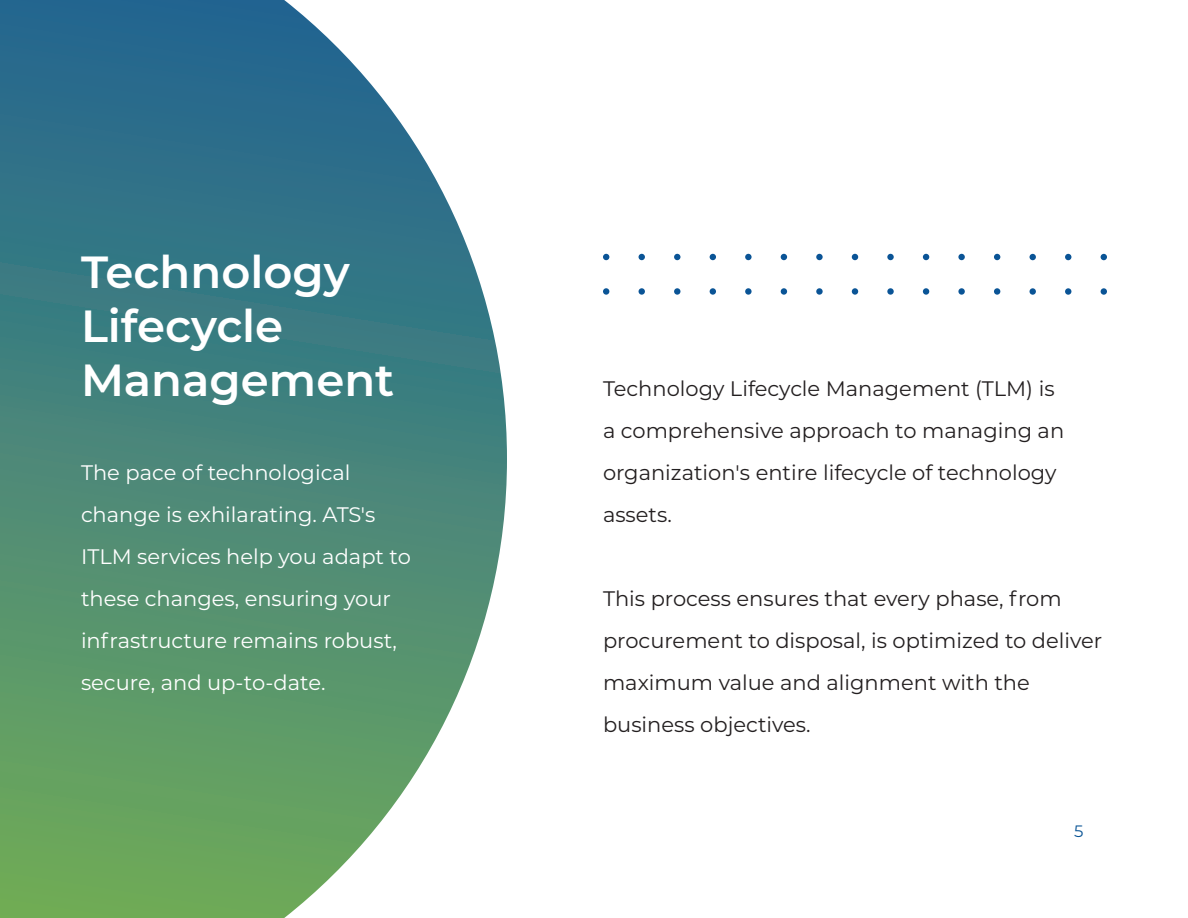
<style>
.page{position:relative;width:1188px;height:918px;background:#fff}
.page>*{position:absolute;margin:0;border:0;box-sizing:border-box;transform-origin:0 0}
.t1{font:600 45px "Montserrat";color:#fff}
.Paragraph{font:21px/42px "Montserrat";color:#231f20}
.Paragraph-2{font:21px/42px "Montserrat";color:#fff}
.t2{font:16.5px "Montserrat";color:#0b5596}
</style>
<div class="page">
<svg style="left:0;top:0;width:507px;height:918px;background:#60968a"></svg>
<svg style="left:603px;top:254px;width:6px;height:6px"></svg>
<svg style="left:639px;top:254px;width:6px;height:6px"></svg>
<svg style="left:674px;top:254px;width:6px;height:6px"></svg>
<svg style="left:710px;top:254px;width:6px;height:6px"></svg>
<div style="left:745px;top:254px;width:7px;height:6px;background:#0a5496;border-radius:50%"></div>
<svg style="left:781px;top:254px;width:6px;height:6px"></svg>
<div style="left:816px;top:254px;width:7px;height:6px;background:#0a5496;border-radius:50%"></div>
<svg style="left:852px;top:254px;width:6px;height:6px"></svg>
<div style="left:887px;top:254px;width:7px;height:6px;background:#0a5496;border-radius:50%"></div>
<svg style="left:923px;top:254px;width:6px;height:6px"></svg>
<div style="left:958px;top:254px;width:7px;height:6px;background:#0a5496;border-radius:50%"></div>
<svg style="left:994px;top:254px;width:6px;height:6px"></svg>
<div style="left:603px;top:288px;width:6px;height:7px;background:#0a5496;border-radius:50%"></div>
<div style="left:639px;top:288px;width:6px;height:7px;background:#0a5496;border-radius:50%"></div>
<div style="left:674px;top:288px;width:6px;height:7px;background:#0a5496;border-radius:50%"></div>
<div style="left:710px;top:288px;width:6px;height:7px;background:#0a5496;border-radius:50%"></div>
<svg style="left:745px;top:288px;width:7px;height:7px"></svg>
<div style="left:781px;top:288px;width:6px;height:7px;background:#0a5496;border-radius:50%"></div>
<svg style="left:816px;top:288px;width:7px;height:7px"></svg>
<div style="left:852px;top:288px;width:6px;height:7px;background:#0a5496;border-radius:50%"></div>
<svg style="left:887px;top:288px;width:7px;height:7px"></svg>
<div style="left:923px;top:288px;width:6px;height:7px;background:#0a5496;border-radius:50%"></div>
<svg style="left:958px;top:288px;width:7px;height:7px"></svg>
<div style="left:994px;top:288px;width:6px;height:7px;background:#0a5496;border-radius:50%"></div>
<svg style="left:1030px;top:254px;width:6px;height:6px"></svg>
<svg style="left:1065px;top:254px;width:6px;height:6px"></svg>
<svg style="left:1101px;top:254px;width:6px;height:6px"></svg>
<div style="left:1030px;top:288px;width:6px;height:7px;background:#0a5496;border-radius:50%"></div>
<div style="left:1065px;top:288px;width:6px;height:7px;background:#0a5496;border-radius:50%"></div>
<div style="left:1101px;top:288px;width:6px;height:7px;background:#0a5496;border-radius:50%"></div>
<p class="t1" style="left:81px;top:241px;width:270px">Technology</p>
<p class="t1" style="left:81px;top:295px;width:204px">Lifecycle</p>
<p class="t1" style="left:81px;top:349px;width:315px">Management</p>
<p class="Paragraph-2" style="left:81px;top:451px;width:331px">The pace of technological change is exhilarating. ATS's<br>ITLM services help you adapt to these changes, ensuring your infrastructure remains robust, secure, and up-to-date.</p>
<p class="Paragraph" style="left:603px;top:367px;width:463px">Technology Lifecycle Management (TLM) is a comprehensive approach to managing an organization's entire lifecycle of technology assets.</p>
<p class="Paragraph" style="left:603px;top:577px;width:501px">This process ensures that every phase, from procurement to disposal, is optimized to deliver maximum value and alignment with the business objectives.</p>
<p class="t2" style="left:1074px;top:820px;width:11px">5</p>
</div>
